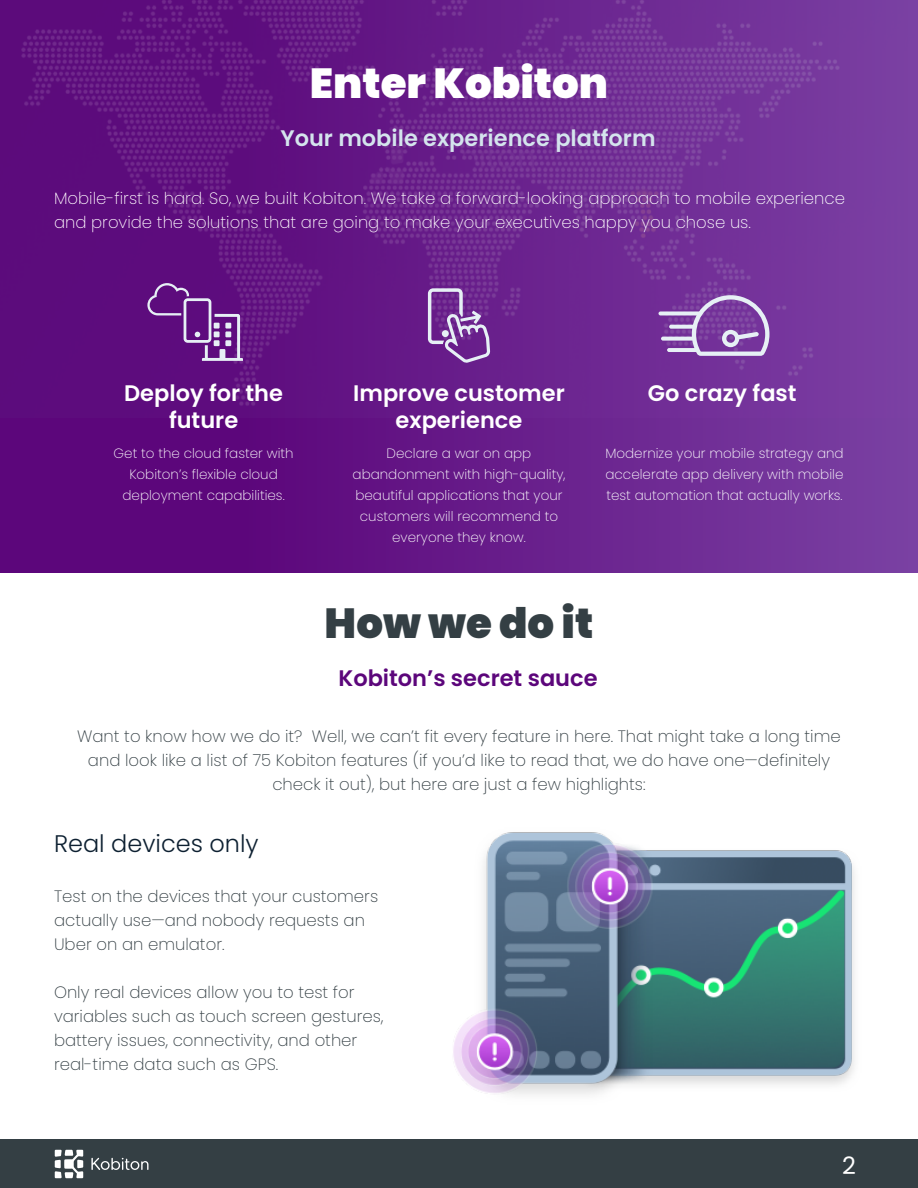
<style>
.page{position:relative;width:918px;height:1188px;background:#fff}
.page>*{position:absolute;margin:0;border:0;box-sizing:border-box;transform-origin:0 0}
.t1{font:900 42px "Poppins";color:#fff}
.t2{font:900 42px "Poppins";color:#343f44}
.t3{font:300 24px "Poppins";color:#0d2031}
.t4{font:24px "Poppins";color:#fff}
.t5{font:600 22.5px/27px "Poppins";color:#fff;text-align:center}
.t6{font:600 22.5px "Poppins";color:#d4e4ed}
.t7{font:600 22.5px "Poppins";color:#5c067b}
.t8{font:200 16.5px/24px "Poppins";color:#343f44}
.t9{font:200 16.5px/24px "Poppins";color:#fff}
.t10{font:200 13.5px/21px "Poppins";color:#fff;text-align:center}
</style>
<div class="page">
<div style="left:0;top:1140px;width:918px;height:48px;background:#343f44"></div>
<svg style="left:55px;top:1150px;width:28px;height:28px"></svg>
<svg style="left:91px;top:1158px;width:57px;height:12px"></svg>
<div style="left:0;top:0;width:918px;height:573px;background:linear-gradient(to right,#560073,#783da0)"></div>
<img style="left:0;top:0;width:918px;height:417px">
<img style="left:453px;top:832px;width:402px;height:263px">
<svg style="left:661px;top:295px;width:109px;height:61px"></svg>
<hr style="left:667px;top:348px;width:32px;height:4px;background:#e6f0f5;border-radius:2px">
<svg style="left:147px;top:283px;width:96px;height:78px"></svg>
<svg style="left:428px;top:288px;width:62px;height:75px"></svg>
<h1 class="t1" style="left:310px;top:59px;width:300px">Enter Kobiton</h1>
<h3 class="t6" style="left:280px;top:125px;width:377px">Your mobile experience platform</h3>
<p class="t9" style="left:54px;top:186px;width:793px">Mobile-first is hard. So, we built Kobiton. We take a forward-looking approach to mobile experience and provide the solutions that are going to make your executives happy you chose us.</p>
<h3 class="t5" style="left:124px;top:379px;width:160px">Deploy for the future</h3>
<h3 class="t5" style="left:353px;top:379px;width:213px">Improve customer experience</h3>
<h3 class="t5" style="left:648px;top:379px;width:150px">Go crazy fast</h3>
<p class="t10" style="left:114px;top:443px;width:181px">Get to the cloud faster with<br>Kobiton’s flexible cloud deployment capabilities.</p>
<p class="t10" style="left:353px;top:443px;width:214px">Declare a war on app abandonment with high-quality, beautiful applications that your customers will recommend to everyone they know.</p>
<p class="t10" style="left:605px;top:443px;width:240px;text-align:justify">Modernize your mobile strategy and accelerate app delivery with mobile test automation that actually works.</p>
<h1 class="t2" style="left:325px;top:599px;width:270px">How we do it</h1>
<h3 class="t7" style="left:338px;top:665px;width:261px">Kobiton’s secret sauce</h3>
<p class="t8" style="left:77px;top:724px;width:765px;text-align:center">Want to know how we do it? Well, we can’t fit every feature in here. That might take a long time and look like a list of 75 Kobiton features (if you’d like to read that, we do have one—definitely check it out), but here are just a few highlights:</p>
<h2 class="t3" style="left:54px;top:830px;width:206px">Real devices only</h2>
<p class="t8" style="left:54px;top:884px;width:326px">Test on the devices that your customers actually use—and nobody requests an<br>Uber on an emulator.</p>
<p class="t8" style="left:54px;top:980px;width:331px">Only real devices allow you to test for variables such as touch screen gestures, battery issues, connectivity, and other real-time data such as GPS.</p>
<h2 class="t4" style="left:842px;top:1152px;width:15px">2</h2>
</div>
